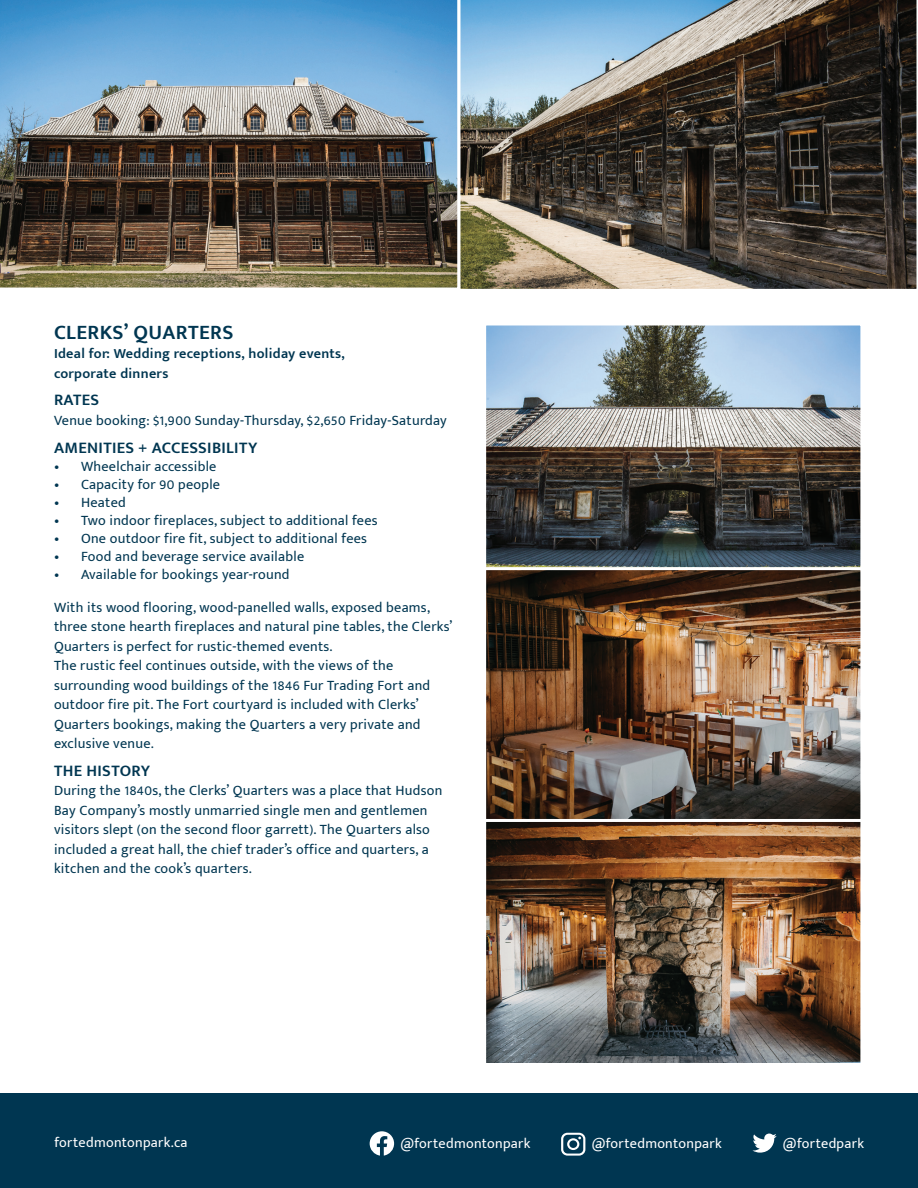
<style>
.page{position:relative;width:918px;height:1188px;background:#fff}
.page>*{position:absolute;margin:0;border:0;box-sizing:border-box;transform-origin:0 0}
.t1{font:600 21px "Mukta Mahee";letter-spacing:.02em;color:#003651}
.t2{font:600 16.5px "Mukta Mahee";letter-spacing:.02em;color:#003651}
.t3{font:14.25px/19.5px "Mukta Mahee";letter-spacing:.02em;color:#003651}
.t4{font:14.25px "Mukta Mahee";letter-spacing:.02em;color:#fff}
.t5{font:600 14.25px/19.5px "Mukta Mahee";letter-spacing:.02em;color:#003651}
</style>
<div class="page">
<div style="left:0;top:1094px;width:918px;height:94px;background:#003651"></div>
<svg style="left:370px;top:1131px;width:24px;height:25px"></svg>
<svg style="left:561px;top:1133px;width:24px;height:23px"></svg>
<svg style="left:752px;top:1134px;width:25px;height:19px"></svg>
<img style="left:0;top:0;width:458px;height:288px">
<img style="left:460px;top:0;width:457px;height:289px">
<img style="left:487px;top:822px;width:372px;height:240px">
<div style="left:483px;top:809px;width:380px;height:257px;border:3px solid #fff"></div>
<img style="left:487px;top:326px;width:372px;height:241px">
<div style="left:483px;top:322px;width:380px;height:255px;border:3px solid #fff"></div>
<img style="left:487px;top:571px;width:372px;height:247px">
<div style="left:483px;top:567px;width:380px;height:255px;border:3px solid #fff"></div>
<h1 class="t1" style="left:54px;top:319px;width:181px">CLERKS’ QUARTERS</h1>
<p class="t5" style="left:54px;top:344px;width:292px">Ideal for: Wedding receptions, holiday events, corporate dinners</p>
<p class="t2" style="left:54px;top:390px;width:47px">RATES</p>
<p class="t3" style="left:54px;top:410px;width:394px">Venue booking: $1,900 Sunday-Thursday, $2,650 Friday-Saturday</p>
<p class="t2" style="left:54px;top:437px;width:205px">AMENITIES + ACCESSIBILITY</p>
<p class="t3" style="left:54px;top:456px;width:164px">• Wheelchair accessible</p>
<p class="t3" style="left:54px;top:474px;width:168px">• Capacity for 90 people</p>
<p class="t3" style="left:54px;top:492px;width:73px">• Heated</p>
<p class="t3" style="left:54px;top:510px;width:325px">• Two indoor fireplaces, subject to additional fees</p>
<p class="t3" style="left:54px;top:528px;width:315px">• One outdoor fire fit, subject to additional fees</p>
<p class="t3" style="left:54px;top:546px;width:252px">• Food and beverage service available</p>
<p class="t3" style="left:54px;top:564px;width:237px">• Available for bookings year-round</p>
<p class="t3" style="left:54px;top:597px;width:400px">With its wood flooring, wood-panelled walls, exposed beams, three stone hearth fireplaces and natural pine tables, the Clerks’ Quarters is perfect for rustic-themed events.<br>The rustic feel continues outside, with the views of the surrounding wood buildings of the 1846 Fur Trading Fort and outdoor fire pit. The Fort courtyard is included with Clerks’ Quarters bookings, making the Quarters a very private and exclusive venue.</p>
<p class="t2" style="left:54px;top:761px;width:98px">THE HISTORY</p>
<p class="t3" style="left:54px;top:781px;width:390px">During the 1840s, the Clerks’ Quarters was a place that Hudson Bay Company’s mostly unmarried single men and gentlemen visitors slept (on the second floor garrett). The Quarters also included a great hall, the chief trader’s office and quarters, a kitchen and the cook’s quarters.</p>
<p class="t4" style="left:54px;top:1134px;width:135px">fortedmontonpark.ca</p>
<p class="t4" style="left:783px;top:1135px;width:83px">@fortedpark</p>
<p class="t4" style="left:400px;top:1135px;width:132px">@fortedmontonpark</p>
<p class="t4" style="left:592px;top:1135px;width:132px">@fortedmontonpark</p>
</div>
